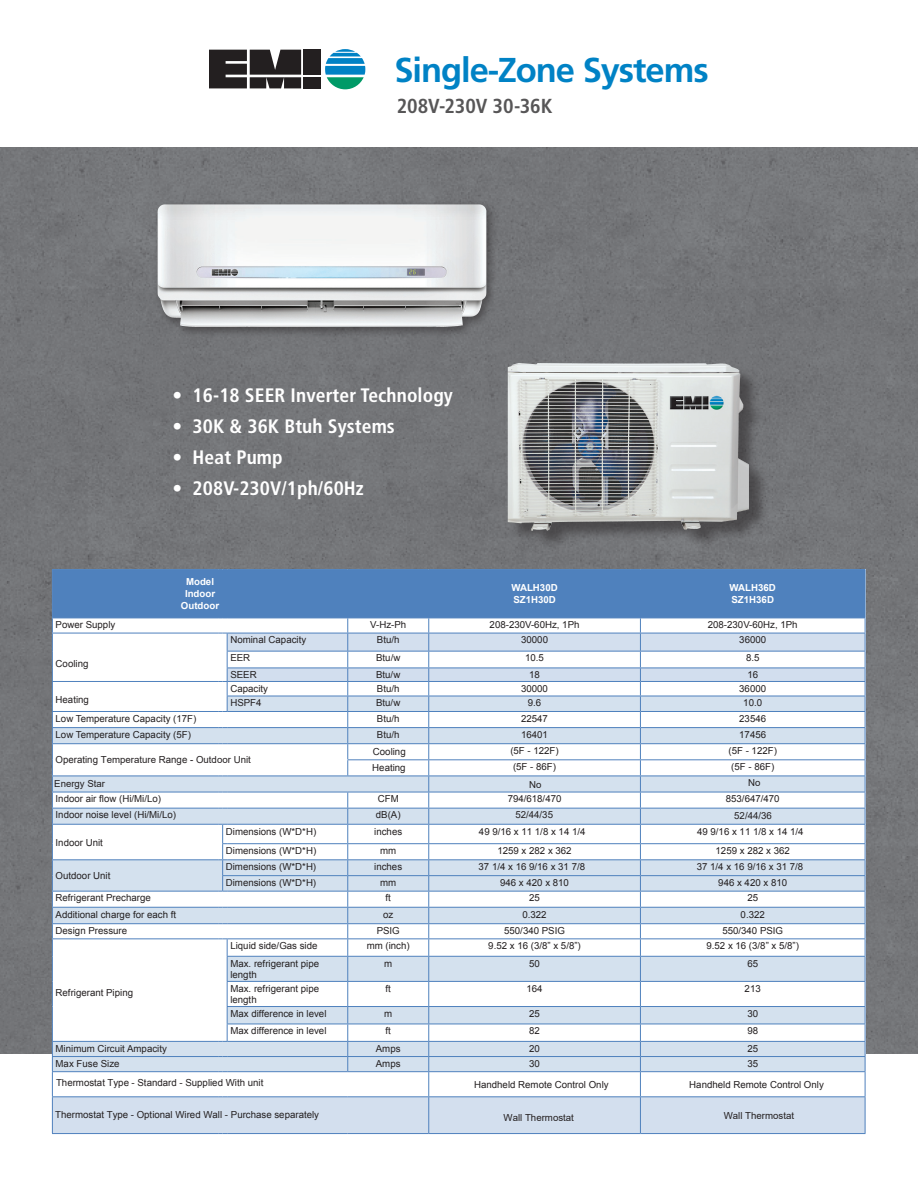
<style>
.page{position:relative;width:918px;height:1188px;background:#fff}
.page>*{position:absolute;margin:0;border:0;box-sizing:border-box;transform-origin:0 0}
.Blue_Subtitle_Bold{font:700 34.5px "Frutiger LT Std";letter-spacing:-.03em;color:#0082c5}
.Volts_and_btu{font:700 condensed 20.25px "Frutiger LT Std";letter-spacing:-.005em;color:#575657}
.t1{font:700 condensed 19.5px "Frutiger LT Std";letter-spacing:.005em;color:#fff}
.t2{font:9.75px/11.6px "Arial";color:#231f20}
.t3{font:700 9.75px "Arial";color:#fff}
.t4{font:9.75px "Arial";color:#231f20}
.t5{font:9.6px "Arial";color:#231f20}
</style>
<div class="page">
<div style="left:1px;top:148px;width:917px;height:906px;background:#747679"></div>
<svg style="left:325px;top:49px;width:40px;height:40px"></svg>
<svg style="left:209px;top:50px;width:92px;height:38px;background:#413e3f"></svg>
<div style="left:304px;top:50px;width:17px;height:25px;background:#231f20"></div>
<div style="left:304px;top:77px;width:17px;height:11px;background:#231f20"></div>
<div style="left:509px;top:364px;width:260px;height:185px;background:#231f20;opacity:.5"></div>
<img style="left:508px;top:363px;width:32px;height:168px">
<div style="left:153px;top:200px;width:344px;height:138px;background:#231f20;opacity:.5"></div>
<svg style="left:52px;top:569px;width:814px;height:565px"></svg>
<hr style="left:227px;top:1133px;width:121px;height:1px;background:#4f81bd">
<hr style="left:348px;top:1133px;width:81px;height:1px;background:#4f81bd">
<hr style="left:429px;top:1133px;width:211px;height:1px;background:#4f81bd">
<hr style="left:640px;top:1133px;width:225px;height:1px;background:#4f81bd">
<img style="left:157px;top:204px;width:322px;height:112px">
<p class="Blue_Subtitle_Bold" style="left:394px;top:50px;width:316px">Single-Zone Systems</p>
<p class="Volts_and_btu" style="left:397px;top:94px;width:157px">208V-230V 30-36K</p>
<p class="t1" style="left:172px;top:383px;width:282px">• 16-18 SEER Inverter Technology</p>
<p class="t1" style="left:172px;top:414px;width:224px">• 30K &amp; 36K Btuh Systems</p>
<p class="t1" style="left:172px;top:446px;width:112px">• Heat Pump</p>
<p class="t1" style="left:172px;top:477px;width:193px">• 208V-230V/1ph/60Hz</p>
<p class="t3" style="left:186px;top:576px;width:29px">Model</p>
<p class="t3" style="left:185px;top:587px;width:32px">Indoor</p>
<p class="t3" style="left:181px;top:599px;width:40px">Outdoor</p>
<p class="t3" style="left:511px;top:582px;width:48px">WALH30D</p>
<p class="t3" style="left:513px;top:593px;width:44px">SZ1H30D</p>
<p class="t3" style="left:730px;top:582px;width:48px">WALH36D</p>
<p class="t3" style="left:732px;top:593px;width:44px">SZ1H36D</p>
<p class="t2" style="left:56px;top:619px;width:61px">Power Supply</p>
<p class="t2" style="left:370px;top:619px;width:38px">V-Hz-Ph</p>
<p class="t2" style="left:490px;top:619px;width:91px">208-230V-60Hz, 1Ph</p>
<p class="t2" style="left:708px;top:619px;width:91px">208-230V-60Hz, 1Ph</p>
<p class="t2" style="left:56px;top:657px;width:34px">Cooling</p>
<p class="t2" style="left:230px;top:634px;width:77px">Nominal Capacity</p>
<p class="t2" style="left:377px;top:634px;width:24px">Btu/h</p>
<p class="t2" style="left:521px;top:634px;width:28px">30000</p>
<p class="t2" style="left:739px;top:634px;width:28px">36000</p>
<p class="t2" style="left:230px;top:652px;width:21px">EER</p>
<p class="t2" style="left:376px;top:652px;width:26px">Btu/w</p>
<p class="t2" style="left:525px;top:652px;width:20px">10.5</p>
<p class="t2" style="left:746px;top:652px;width:15px">8.5</p>
<p class="t2" style="left:230px;top:669px;width:28px">SEER</p>
<p class="t2" style="left:376px;top:669px;width:26px">Btu/w</p>
<p class="t2" style="left:529px;top:669px;width:12px">18</p>
<p class="t2" style="left:747px;top:669px;width:12px">16</p>
<p class="t2" style="left:56px;top:694px;width:35px">Heating</p>
<p class="t2" style="left:230px;top:683px;width:39px">Capacity</p>
<p class="t2" style="left:377px;top:683px;width:24px">Btu/h</p>
<p class="t2" style="left:521px;top:683px;width:28px">30000</p>
<p class="t2" style="left:739px;top:683px;width:28px">36000</p>
<p class="t2" style="left:230px;top:697px;width:33px">HSPF4</p>
<p class="t2" style="left:376px;top:697px;width:26px">Btu/w</p>
<p class="t2" style="left:528px;top:697px;width:15px">9.6</p>
<p class="t2" style="left:743px;top:697px;width:20px">10.0</p>
<p class="t2" style="left:56px;top:713px;width:142px">Low Temperature Capacity (17F)</p>
<p class="t2" style="left:377px;top:713px;width:24px">Btu/h</p>
<p class="t2" style="left:521px;top:713px;width:28px">22547</p>
<p class="t2" style="left:739px;top:713px;width:28px">23546</p>
<p class="t2" style="left:56px;top:729px;width:137px">Low Temperature Capacity (5F)</p>
<p class="t2" style="left:377px;top:729px;width:24px">Btu/h</p>
<p class="t2" style="left:521px;top:729px;width:28px">16401</p>
<p class="t2" style="left:739px;top:729px;width:28px">17456</p>
<p class="t2" style="left:56px;top:754px;width:197px">Operating Temperature Range - Outdoor Unit</p>
<p class="t2" style="left:373px;top:746px;width:34px">Cooling</p>
<p class="t2" style="left:510px;top:745px;width:50px">(5F - 122F)</p>
<p class="t2" style="left:729px;top:745px;width:50px">(5F - 122F)</p>
<p class="t2" style="left:372px;top:762px;width:35px">Heating</p>
<p class="t2" style="left:513px;top:761px;width:45px">(5F - 86F)</p>
<p class="t2" style="left:731px;top:761px;width:45px">(5F - 86F)</p>
<p class="t5" style="left:54px;top:777px;width:52px">Energy Star</p>
<p class="t5" style="left:529px;top:778px;width:14px">No</p>
<p class="t5" style="left:748px;top:776px;width:14px">No</p>
<p class="t2" style="left:56px;top:793px;width:107px">Indoor air flow (Hi/Mi/Lo)</p>
<p class="t2" style="left:378px;top:793px;width:22px">CFM</p>
<p class="t2" style="left:508px;top:793px;width:55px">794/618/470</p>
<p class="t2" style="left:726px;top:793px;width:55px">853/647/470</p>
<p class="t2" style="left:56px;top:809px;width:122px">Indoor noise level (Hi/Mi/Lo)</p>
<p class="t2" style="left:376px;top:809px;width:26px">dB(A)</p>
<p class="t4" style="left:515px;top:808px;width:39px">52/44/35</p>
<p class="t2" style="left:56px;top:837px;width:49px">Indoor Unit</p>
<p class="t4" style="left:734px;top:809px;width:39px">52/44/36</p>
<p class="t2" style="left:226px;top:825px;width:92px">Dimensions (W*D*H)</p>
<p class="t2" style="left:374px;top:825px;width:29px">inches</p>
<p class="t2" style="left:479px;top:825px;width:108px">49 9/16 x 11 1/8 x 14 1/4</p>
<p class="t2" style="left:697px;top:825px;width:108px">49 9/16 x 11 1/8 x 14 1/4</p>
<p class="t2" style="left:226px;top:845px;width:92px">Dimensions (W*D*H)</p>
<p class="t2" style="left:380px;top:845px;width:18px">mm</p>
<p class="t2" style="left:497px;top:845px;width:76px">1259 x 282 x 362</p>
<p class="t2" style="left:716px;top:845px;width:76px">1259 x 282 x 362</p>
<p class="t2" style="left:56px;top:870px;width:56px">Outdoor Unit</p>
<p class="t2" style="left:226px;top:861px;width:92px">Dimensions (W*D*H)</p>
<p class="t2" style="left:374px;top:861px;width:29px">inches</p>
<p class="t2" style="left:479px;top:861px;width:108px">37 1/4 x 16 9/16 x 31 7/8</p>
<p class="t2" style="left:697px;top:861px;width:108px">37 1/4 x 16 9/16 x 31 7/8</p>
<p class="t2" style="left:226px;top:877px;width:92px">Dimensions (W*D*H)</p>
<p class="t2" style="left:380px;top:877px;width:18px">mm</p>
<p class="t2" style="left:500px;top:877px;width:70px">946 x 420 x 810</p>
<p class="t2" style="left:718px;top:877px;width:70px">946 x 420 x 810</p>
<p class="t2" style="left:56px;top:892px;width:97px">Refrigerant Precharge</p>
<p class="t2" style="left:386px;top:892px;width:7px">ft</p>
<p class="t2" style="left:529px;top:892px;width:12px">25</p>
<p class="t2" style="left:747px;top:892px;width:12px">25</p>
<p class="t2" style="left:56px;top:908px;width:122px">Additional charge for each ft</p>
<p class="t2" style="left:383px;top:908px;width:12px">oz</p>
<p class="t2" style="left:522px;top:908px;width:26px">0.322</p>
<p class="t2" style="left:741px;top:908px;width:26px">0.322</p>
<p class="t2" style="left:56px;top:925px;width:73px">Design Pressure</p>
<p class="t2" style="left:377px;top:925px;width:25px">PSIG</p>
<p class="t2" style="left:504px;top:925px;width:62px">550/340 PSIG</p>
<p class="t2" style="left:722px;top:925px;width:62px">550/340 PSIG</p>
<p class="t2" style="left:56px;top:987px;width:79px">Refrigerant Piping</p>
<p class="t2" style="left:230px;top:940px;width:89px">Liquid side/Gas side</p>
<p class="t2" style="left:367px;top:940px;width:45px">mm (inch)</p>
<p class="t2" style="left:488px;top:940px;width:94px">9.52 x 16 (3/8” x 5/8”)</p>
<p class="t2" style="left:706px;top:940px;width:94px">9.52 x 16 (3/8” x 5/8”)</p>
<p class="t2" style="left:230px;top:957px;width:90px">Max. refrigerant pipe length</p>
<p class="t2" style="left:384px;top:957px;width:10px">m</p>
<p class="t2" style="left:529px;top:957px;width:12px">50</p>
<p class="t2" style="left:747px;top:957px;width:12px">65</p>
<p class="t2" style="left:230px;top:983px;width:90px">Max. refrigerant pipe length</p>
<p class="t2" style="left:386px;top:983px;width:7px">ft</p>
<p class="t2" style="left:526px;top:983px;width:18px">164</p>
<p class="t2" style="left:745px;top:983px;width:18px">213</p>
<p class="t2" style="left:230px;top:1008px;width:98px">Max difference in level</p>
<p class="t2" style="left:384px;top:1008px;width:10px">m</p>
<p class="t2" style="left:529px;top:1008px;width:12px">25</p>
<p class="t2" style="left:747px;top:1008px;width:12px">30</p>
<p class="t2" style="left:230px;top:1025px;width:98px">Max difference in level</p>
<p class="t2" style="left:386px;top:1025px;width:7px">ft</p>
<p class="t2" style="left:529px;top:1025px;width:12px">82</p>
<p class="t2" style="left:747px;top:1025px;width:12px">98</p>
<p class="t2" style="left:56px;top:1043px;width:113px">Minimum Circuit Ampacity</p>
<p class="t2" style="left:376px;top:1043px;width:26px">Amps</p>
<p class="t2" style="left:529px;top:1043px;width:12px">20</p>
<p class="t2" style="left:747px;top:1043px;width:12px">25</p>
<p class="t2" style="left:56px;top:1058px;width:66px">Max Fuse Size</p>
<p class="t2" style="left:376px;top:1058px;width:26px">Amps</p>
<p class="t2" style="left:529px;top:1058px;width:12px">30</p>
<p class="t2" style="left:747px;top:1058px;width:12px">35</p>
<p class="t2" style="left:56px;top:1077px;width:209px">Thermostat Type - Standard - Supplied With unit</p>
<p class="t2" style="left:474px;top:1078px;width:136px">Handheld Remote Control Only</p>
<p class="t2" style="left:689px;top:1078px;width:136px">Handheld Remote Control Only</p>
<p class="t2" style="left:55px;top:1108px;width:265px">Thermostat Type - Optional Wired Wall - Purchase separately</p>
<p class="t2" style="left:504px;top:1112px;width:72px">Wall Thermostat</p>
<p class="t2" style="left:724px;top:1110px;width:72px">Wall Thermostat</p>
</div>
